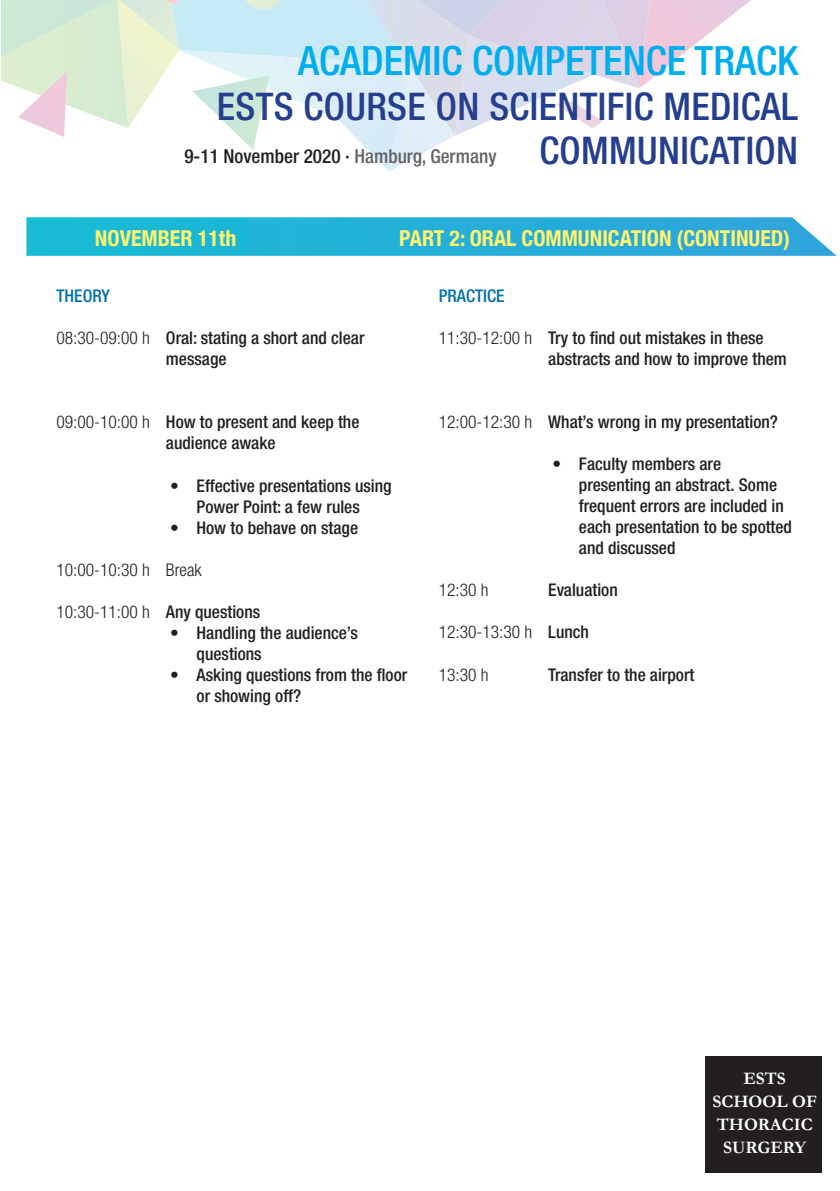
<style>
.page{position:relative;width:840px;height:1191px;background:#fff}
.page>*{position:absolute;margin:0;border:0;box-sizing:border-box;transform-origin:0 0}
.t1{font:500 condensed 40.4px "Helvetica Neue LT Com";color:#00aeef}
.t2{font:500 condensed 38.2px "Helvetica Neue LT Com";letter-spacing:.01em;color:#253f8e}
.t3{font:700 condensed 21.8px "Helvetica Neue";color:#fff46d}
.t4{font:500 condensed 19.2px "Helvetica Neue LT Com";color:#231f20}
.t5{font:700 17.6px/23px "Garamond";color:#fff;text-align:center}
.t6{font:500 condensed 17.4px/21px "Helvetica Neue LT Com";color:#231f20}
.t7{font:300 condensed 17.4px "Helvetica Neue LT Com";color:#231f20}
.t8{font:500 condensed 17.4px "Helvetica Neue LT Com";color:#0071aa}
.s1{color:#636366}
.s2{font-size:38.2px;color:#253f8e}
.s3{font-weight:300}
.s4{font-weight:500}
</style>
<div class="page">
<svg style="left:1px;top:0;width:750px;height:172px"></svg>
<svg style="left:26px;top:217px;width:810px;height:39px;background:#2bb2d9"></svg>
<div style="left:705px;top:1056px;width:116px;height:116px;background:#231f20"></div>
<h1 class="t1" style="left:298px;top:36px;width:501px">ACADEMIC COMPETENCE TRACK</h1>
<h2 class="t2" style="left:217px;top:83px;width:582px">ESTS COURSE ON SCIENTIFIC MEDICAL</h2>
<p class="t4" style="left:184px;top:145px;width:615px">9-11 November 2020 · <span class="s1">Hamburg, Germany</span> <span class="s2">COMMUNICATION</span></p>
<p class="t3" style="left:95px;top:220px;width:143px">NOVEMBER 11th</p>
<p class="t3" style="left:399px;top:220px;width:392px">PART 2: ORAL COMMUNICATION (CONTINUED)</p>
<p class="t8" style="left:56px;top:286px;width:55px">THEORY</p>
<p class="t6" style="left:166px;top:328px;width:200px;text-indent:-109px"><span class="s3">08:30-09:00 h</span> Oral: stating a short and clear message</p>
<p class="t6" style="left:166px;top:411px;width:195px;text-indent:-109px"><span class="s3">09:00-10:00 h</span> How to present and keep the audience awake</p>
<p class="t6" style="left:170px;top:475px;width:223px;text-align:center">• Effective presentations using<br>Power Point: a few rules</p>
<p class="t6" style="left:170px;top:517px;width:189px">• How to behave on stage</p>
<p class="t7" style="left:56px;top:560px;width:146px">10:00-10:30 h Break</p>
<p class="t7" style="left:56px;top:602px;width:205px">10:30-11:00 h <span class="s4">Any questions</span></p>
<p class="t6" style="left:196px;top:622px;width:163px;text-indent:-26px">• Handling the audience’s questions</p>
<p class="t6" style="left:196px;top:664px;width:212px;text-indent:-26px">• Asking questions from the floor or showing off?</p>
<p class="t8" style="left:438px;top:286px;width:67px">PRACTICE</p>
<p class="t6" style="left:548px;top:328px;width:240px;text-indent:-109px"><span class="s3">11:30-12:00 h</span> Try to find out mistakes in these abstracts and how to improve them</p>
<p class="t6" style="left:438px;top:411px;width:340px"><span class="s3">12:00-12:30 h</span> What’s wrong in my presentation?</p>
<p class="t6" style="left:578px;top:453px;width:214px;text-indent:-26px">• Faculty members are presenting an abstract. Some frequent errors are included in each presentation to be spotted and discussed</p>
<p class="t7" style="left:438px;top:580px;width:51px">12:30 h</p>
<p class="t6" style="left:548px;top:579px;width:71px">Evaluation</p>
<p class="t7" style="left:438px;top:622px;width:152px">12:30-13:30 h <span class="s4">Lunch</span></p>
<p class="t7" style="left:438px;top:664px;width:51px">13:30 h</p>
<p class="t6" style="left:548px;top:663px;width:147px">Transfer to the airport</p>
<p class="t5" style="left:712px;top:1066px;width:106px">ESTS<br>SCHOOL OF</p>
<p class="t5" style="left:716px;top:1112px;width:97px">THORACIC<br>SURGERY</p>
</div>
